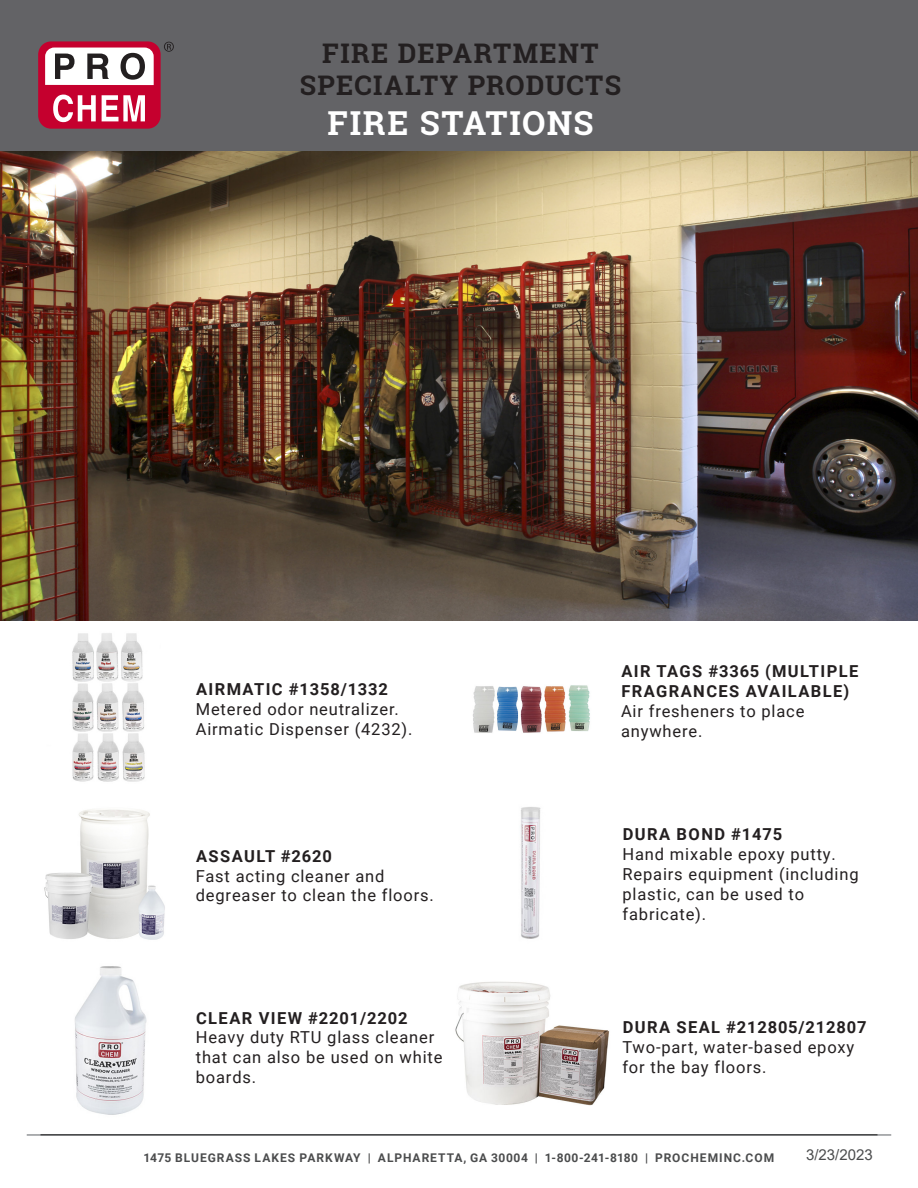
<style>
.page{position:relative;width:918px;height:1188px;background:#fff}
.page>*{position:absolute;margin:0;border:0;box-sizing:border-box;transform-origin:0 0}
.Fourth_tittle{font:700 33px "Roboto Slab";letter-spacing:.045em;color:#fff}
.Fourth_tittle-2{font:700 27px "Roboto Slab";letter-spacing:.05em;color:#231f20}
.Details{font:16.5px/19.8px "Roboto";letter-spacing:.05em;color:#231f20}
.Details-2{font:700 16.5px/19.8px "Roboto";letter-spacing:.085em;color:#231f20}
.Details-3{font:700 16.5px "Roboto";letter-spacing:.05em;color:#231f20}
.t1{font:15px "Arial";color:#4b4c4d}
.t2{font:700 12px "Roboto";letter-spacing:.08em;color:#4b4c4d}
.s1{font-weight:700}
</style>
<div class="page">
<hr style="left:27px;top:1134px;width:864px;height:2px;background:#939598">
<div style="left:0;top:0;width:918px;height:505px;background:#636366"></div>
<hr style="left:40px;top:1134px;width:838px;height:2px;background:#4b4c4d">
<img style="left:0;top:151px;width:918px;height:470px">
<div style="left:38px;top:41px;width:123px;height:88px;background:#c5002e;border-radius:13px"></div>
<svg style="left:45px;top:48px;width:109px;height:37px;background:#cac6c7"></svg>
<svg style="left:53px;top:95px;width:43px;height:27px"></svg>
<svg style="left:102px;top:95px;width:43px;height:26px"></svg>
<svg style="left:164px;top:42px;width:10px;height:10px"></svg>
<img style="left:72px;top:633px;width:73px;height:149px">
<img style="left:75px;top:966px;width:72px;height:149px">
<img style="left:455px;top:981px;width:155px;height:125px">
<img style="left:521px;top:807px;width:20px;height:132px">
<img style="left:44px;top:809px;width:121px;height:131px">
<img style="left:473px;top:685px;width:117px;height:48px">
<p class="Fourth_tittle-2" style="left:322px;top:34px;width:278px">FIRE DEPARTMENT</p>
<p class="Fourth_tittle-2" style="left:300px;top:67px;width:323px">SPECIALTY PRODUCTS</p>
<p class="Fourth_tittle" style="left:328px;top:100px;width:267px">FIRE STATIONS</p>
<p class="Details-3" style="left:196px;top:678px;width:193px">AIRMATIC #1358/1332</p>
<p class="Details" style="left:196px;top:699px;width:205px">Metered odor neutralizer.</p>
<p class="Details" style="left:196px;top:718px;width:218px">Airmatic Dispenser (4232).</p>
<p class="Details-2" style="left:196px;top:845px;width:137px">ASSAULT #2620</p>
<p class="Details" style="left:196px;top:865px;width:240px">Fast acting cleaner and degreaser to clean the floors.</p>
<p class="Details" style="left:196px;top:1007px;width:248px"><span class="s1">CLEAR VIEW #2201/2202<br></span>Heavy duty RTU glass cleaner that can also be used on white boards.</p>
<p class="Details-2" style="left:621px;top:661px;width:239px">AIR TAGS #3365 (MULTIPLE<br>FRAGRANCES AVAILABLE)</p>
<p class="Details" style="left:621px;top:701px;width:185px">Air fresheners to place anywhere.</p>
<p class="Details-2" style="left:623px;top:824px;width:161px">DURA BOND #1475</p>
<p class="Details" style="left:623px;top:844px;width:215px">Hand mixable epoxy putty.</p>
<p class="Details" style="left:623px;top:864px;width:238px">Repairs equipment (including plastic, can be used to fabricate).</p>
<p class="Details-3" style="left:623px;top:1016px;width:245px">DURA SEAL #212805/212807</p>
<p class="Details" style="left:622px;top:1037px;width:233px">Two-part, water-based epoxy for the bay floors.</p>
<p class="t2" style="left:144px;top:1149px;width:632px">1475 BLUEGRASS LAKES PARKWAY | ALPHARETTA, GA 30004 | 1-800-241-8180 | PROCHEMINC.COM</p>
<p class="t1" style="left:806px;top:1144px;width:68px">3/23/2023</p>
</div>
